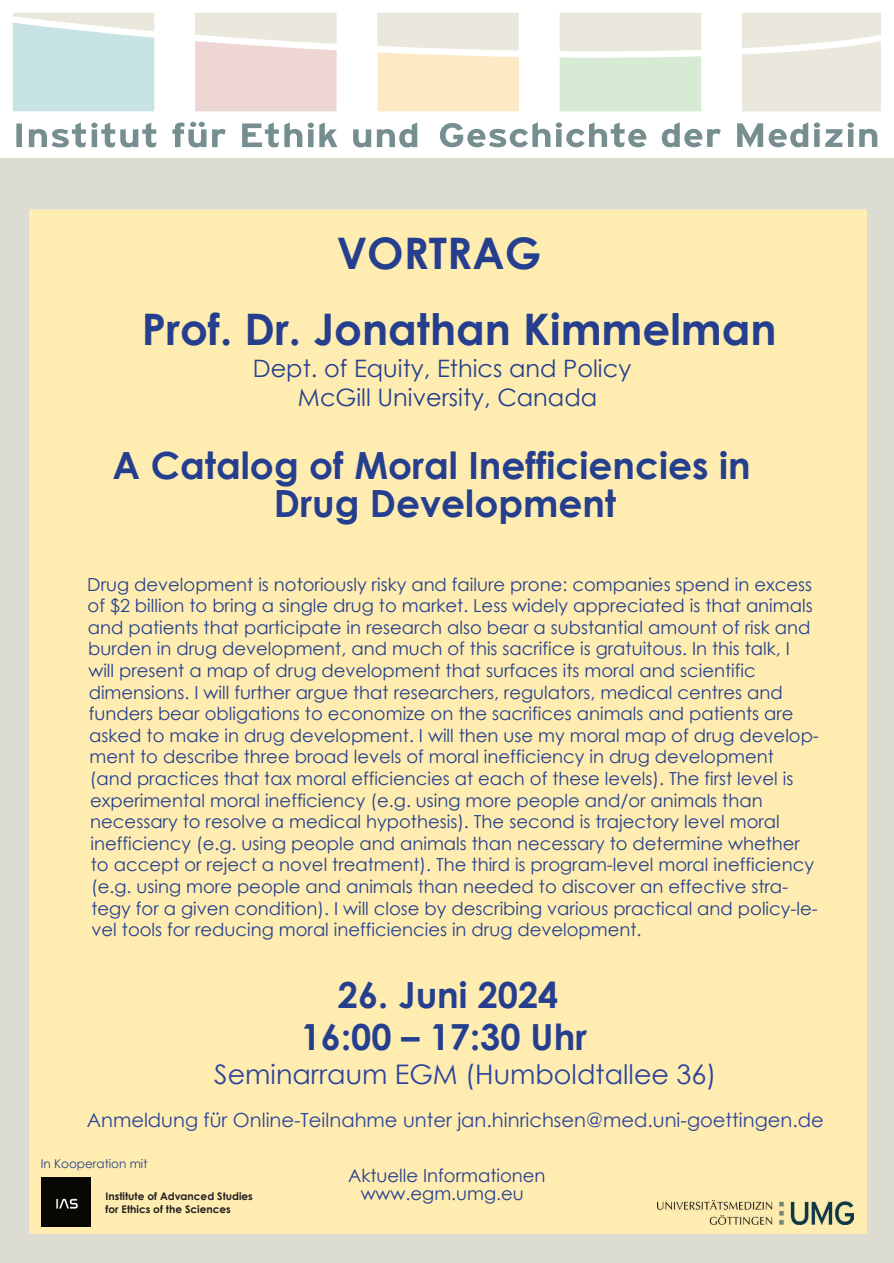
<style>
.page{position:relative;width:894px;height:1263px;background:#fff}
.page>*{position:absolute;margin:0;border:0;box-sizing:border-box;transform-origin:0 0}
.t1{font:700 43.5px "Century Gothic";color:#253f8e}
.t2{font:700 37.5px/37.8px "Century Gothic";color:#253f8e}
.t3{font:700 36px/41.5px "Century Gothic";color:#253f8e;text-align:center}
.t4{font:27px "Century Gothic";color:#2c449c}
.t5{font:24px "Century Gothic";color:#24418e}
.t6{font:24px "Century Gothic";color:#253f8e}
.t7{font:19.5px "Century Gothic";color:#2c449c}
.t8{font:18px/21.6px "Century Gothic";color:#25408e}
.t9{font:18px/18px "Century Gothic";color:#253f8e;text-align:center}
.t10{font:12px "Century Gothic";color:#253f8e}
.t11{font:700 10.5px/12.6px "Century Gothic";color:#231f20}
</style>
<div class="page">
<svg style="left:13px;top:13px;width:141px;height:98px;background:#cee5e4"></svg>
<svg style="left:195px;top:13px;width:141px;height:98px;background:#eeddd9"></svg>
<svg style="left:377px;top:13px;width:141px;height:98px;background:#f6ead0"></svg>
<svg style="left:742px;top:13px;width:138px;height:98px;background:#ebe9de"></svg>
<svg style="left:559px;top:13px;width:142px;height:98px;background:#e0eada"></svg>
<svg style="left:16px;top:122px;width:401px;height:25px"></svg>
<svg style="left:439px;top:122px;width:438px;height:25px"></svg>
<div style="left:0;top:158px;width:893px;height:52px;background:#dddcd3"></div>
<div style="left:0;top:209px;width:893px;height:1054px;background:#feecb0"></div>
<img style="left:656px;top:1201px;width:197px;height:24px">
<div style="left:41px;top:1177px;width:50px;height:50px;background:#080704"></div>
<div style="left:1px;top:207px;width:28px;height:1055px;background:#dddcd3"></div>
<div style="left:866px;top:207px;width:27px;height:1055px;background:#dddcd3"></div>
<div style="left:1px;top:1234px;width:892px;height:28px;background:#dddcd3"></div>
<h1 class="t1" style="left:336px;top:220px;width:206px">VORTRAG</h1>
<h1 class="t1" style="left:142px;top:297px;width:636px">Prof. Dr. Jonathan Kimmelman</h1>
<h3 class="t5" style="left:253px;top:351px;width:380px">Dept. of Equity, Ethics and Policy</h3>
<h3 class="t6" style="left:298px;top:381px;width:301px">McGill University, Canada</h3>
<h2 class="t2" style="left:274px;top:445px;width:478px;text-indent:-161px">A Catalog of Moral Inefficiencies in<br>Drug Development</h2>
<p class="t8" style="left:87px;top:573px;width:732px">Drug development is notoriously risky and failure prone: companies spend in excess of $2 billion to bring a single drug to market. Less widely appreciated is that animals and patients that participate in research also bear a substantial amount of risk and burden in drug development, and much of this sacrifice is gratuitous. In this talk, I will present a map of drug development that surfaces its moral and scientific dimensions. I will further argue that researchers, regulators, medical centres and funders bear obligations to economize on the sacrifices animals and patients are asked to make in drug development. I will then use my moral map of drug develop&shy;ment to describe three broad levels of moral inefficiency in drug development<br>(and practices that tax moral efficiencies at each of these levels). The first level is experimental moral inefficiency (e.g. using more people and/or animals than necessary to resolve a medical hypothesis). The second is trajectory level moral inefficiency (e.g. using people and animals than necessary to determine whether to accept or reject a novel treatment). The third is program-level moral inefficiency (e.g. using more people and animals than needed to discover an effective stra&shy;tegy for a given condition). I will close by describing various practical and policy-le&shy;vel tools for reducing moral inefficiencies in drug development.</p>
<h3 class="t3" style="left:300px;top:973px;width:287px">26. Juni 2024<br>16:00 – 17:30 Uhr</h3>
<h3 class="t4" style="left:214px;top:1056px;width:503px">Seminarraum EGM (Humboldtallee 36)</h3>
<p class="t7" style="left:87px;top:1106px;width:738px">Anmeldung für Online-Teilnahme unter jan.hinrichsen@med.uni-goettingen.de</p>
<p class="t10" style="left:41px;top:1155px;width:108px">In Kooperation mit</p>
<p class="t11" style="left:106px;top:1189px;width:149px">Institute of Advanced Studies for Ethics of the Sciences</p>
<p class="t9" style="left:348px;top:1166px;width:199px">Aktuelle Informationen www.egm.umg.eu</p>
</div>
